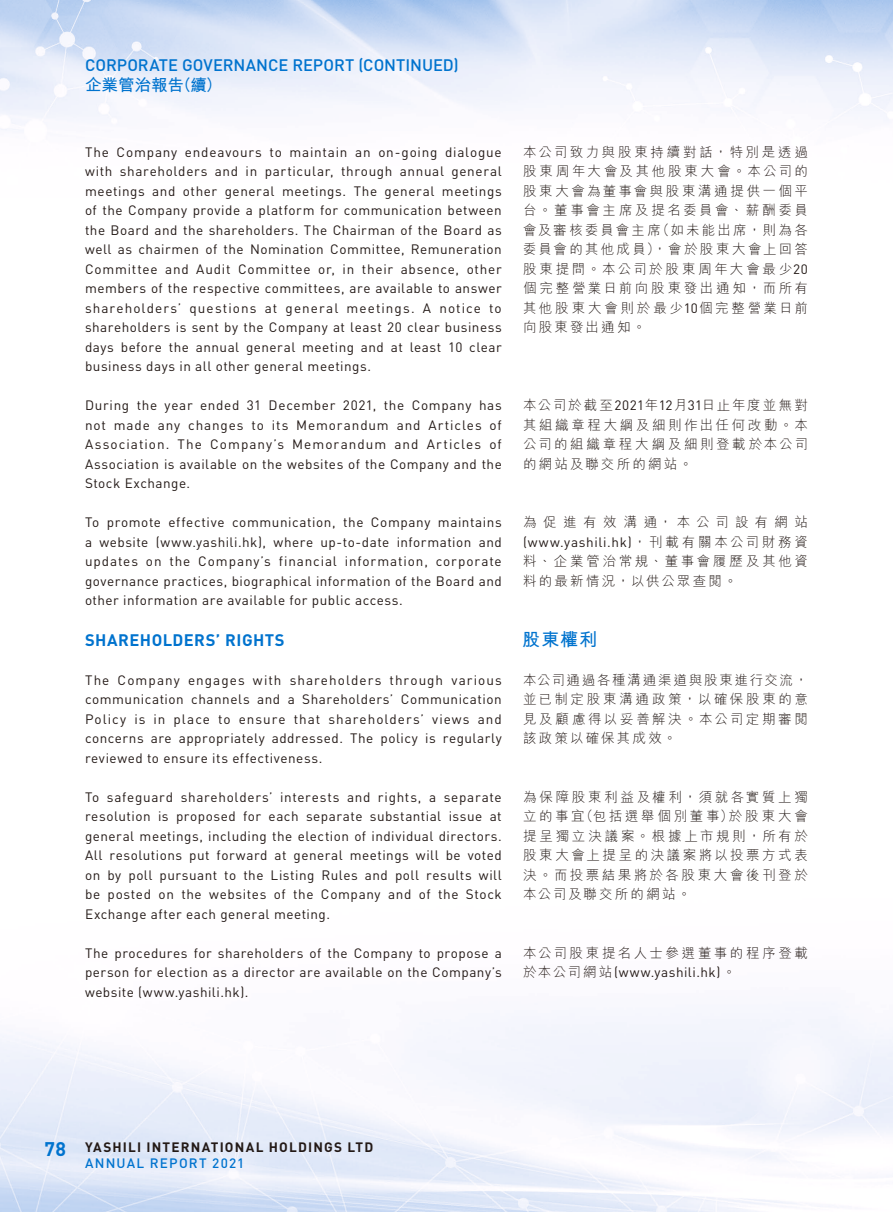
<style>
.page{position:relative;width:893px;height:1212px;background:#fff}
.page>*{position:absolute;margin:0;border:0;box-sizing:border-box;transform-origin:0 0}
.t1{font:700 19.5px "DIN Pro";color:#0073ce}
.t2{font:700 18px "M Hei HK";color:#0073ce}
.t3{font:500 16.5px "DIN Pro";letter-spacing:-.005em;color:#0073ce}
.t4{font:700 16.5px "DIN Pro";letter-spacing:.03em;color:#0073ce}
.t5{font:700 16.5px "M Hei HK";letter-spacing:.005em;color:#0073ce}
.t6{font:13.5px/19.5px "DIN Pro";letter-spacing:.035em;color:#231916;text-align:justify}
.t7{font:300 13.5px/19.5px "M Hei HK";letter-spacing:.185em;color:#231916;text-align:justify}
.t8{font:700 13.5px "DIN Pro";letter-spacing:.085em;color:#231916}
.t9{font:500 13.5px "DIN Pro";letter-spacing:.085em;color:#0073ce}
.t10{font:300 13.5px "M Hei HK";letter-spacing:.48em;color:#231916}
.s1{font-family:"DIN Pro";font-weight:400}
.s2{font-family:"M Hei HK";font-weight:300}
</style>
<div class="page">
<img style="left:0;top:0;width:893px;height:1212px">
<p class="t3" style="left:85px;top:54px;width:375px">CORPORATE GOVERNANCE REPORT (CONTINUED)</p>
<p class="t5" style="left:85px;top:73px;width:138px">企業管治報告（續）</p>
<p class="t6" style="left:85px;top:141px;width:418px">The Company endeavours to maintain an on-going dialogue with shareholders and in particular, through annual general meetings and other general meetings. The general meetings of the Company provide a platform for communication between the Board and the shareholders. The Chairman of the Board as well as chairmen of the Nomination Committee, Remuneration Committee and Audit Committee or, in their absence, other members of the respective committees, are available to answer shareholders’ questions at general meetings. A notice to shareholders is sent by the Company at least 20 clear business days before the annual general meeting and at least 10 clear business days in all other general meetings.</p>
<p class="t6" style="left:85px;top:395px;width:418px">During the year ended 31 December 2021, the Company has not made any changes to its Memorandum and Articles of Association. The Company’s Memorandum and Articles of Association is available on the websites of the Company and the Stock Exchange.</p>
<p class="t6" style="left:85px;top:512px;width:418px">To promote effective communication, the Company maintains a website (www.yashili.hk), where up-to-date information and updates on the Company’s financial information, corporate governance practices, biographical information of the Board and other information are available for public access.</p>
<p class="t4" style="left:85px;top:628px;width:201px">SHAREHOLDERS’ RIGHTS</p>
<p class="t6" style="left:85px;top:669px;width:418px">The Company engages with shareholders through various communication channels and a Shareholders’ Communication Policy is in place to ensure that shareholders’ views and concerns are appropriately addressed. The policy is regularly reviewed to ensure its effectiveness.</p>
<p class="t6" style="left:85px;top:786px;width:418px">To safeguard shareholders’ interests and rights, a separate resolution is proposed for each separate substantial issue at general meetings, including the election of individual directors.<br>All resolutions put forward at general meetings will be voted on by poll pursuant to the Listing Rules and poll results will be posted on the websites of the Company and of the Stock Exchange after each general meeting.</p>
<p class="t6" style="left:85px;top:942px;width:418px">The procedures for shareholders of the Company to propose a person for election as a director are available on the Company’s website (www.yashili.hk).</p>
<p class="t7" style="left:523px;top:142px;width:286px">本公司致力與股東持續對話，特別是透過股東周年大會及其他股東大會。本公司的股東大會為董事會與股東溝通提供一個平台。董事會主席及提名委員會、薪酬委員會及審核委員會主席（如未能出席，則為各委員會的其他成員），會於股東大會上回答股東提問。本公司於股東周年大會最少<span class="s1">20</span>個完整營業日前向股東發出通知，而所有其他股東大會則於最少<span class="s1">10</span>個完整營業日前向股東發出通知。</p>
<p class="t7" style="left:523px;top:395px;width:286px">本公司於截至<span class="s1">2021</span>年<span class="s1">12</span>月<span class="s1">31</span>日止年度並無對其組織章程大綱及細則作出任何改動。本公司的組織章程大綱及細則登載於本公司的網站及聯交所的網站。</p>
<p class="t10" style="left:523px;top:515px;width:286px">為促進有效溝通，本公司設有網站</p>
<p class="t6" style="left:523px;top:531px;width:286px">(www.yashili.hk)<span class="s2">，刊載有關本公司財務資</span></p>
<p class="t7" style="left:523px;top:551px;width:286px">料、企業管治常規、董事會履歷及其他資料的最新情況，以供公眾查閱。</p>
<h2 class="t2" style="left:522px;top:626px;width:77px">股東權利</h2>
<p class="t7" style="left:523px;top:670px;width:286px">本公司通過各種溝通渠道與股東進行交流，並已制定股東溝通政策，以確保股東的意見及顧慮得以妥善解決。本公司定期審閱該政策以確保其成效。</p>
<p class="t7" style="left:523px;top:787px;width:286px">為保障股東利益及權利，須就各實質上獨立的事宜（包括選舉個別董事）於股東大會提呈獨立決議案。根據上市規則，所有於股東大會上提呈的決議案將以投票方式表決。而投票結果將於各股東大會後刊登於本公司及聯交所的網站。</p>
<p class="t7" style="left:523px;top:943px;width:286px">本公司股東提名人士參選董事的程序登載</p>
<p class="t6" style="left:523px;top:962px;width:214px"><span class="s2">於本公司網站</span>(www.yashili.hk)<span class="s2">。</span></p>
<h1 class="t1" style="left:44px;top:1136px;width:23px">78</h1>
<p class="t8" style="left:85px;top:1138px;width:290px">YASHILI INTERNATIONAL HOLDINGS LTD</p>
<p class="t9" style="left:85px;top:1154px;width:161px">ANNUAL REPORT 2021</p>
</div>
